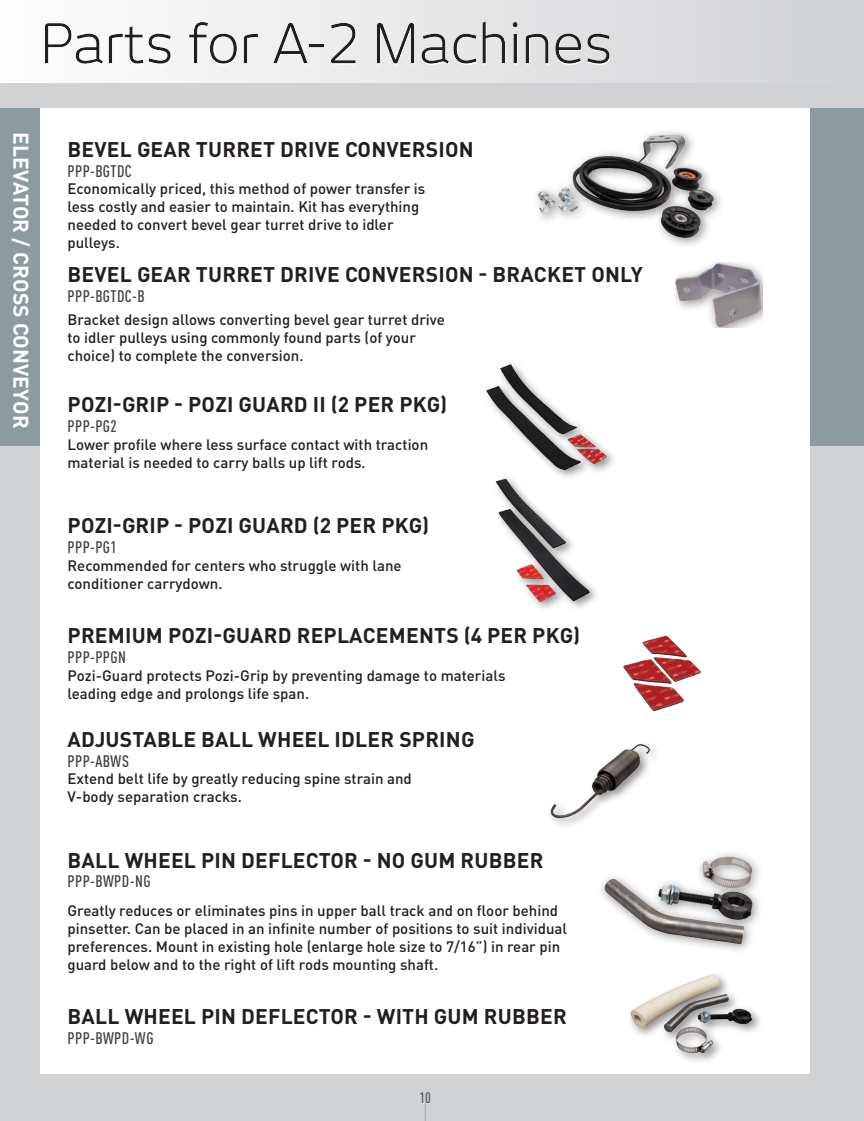
<style>
.page{position:relative;width:864px;height:1121px;background:#fff}
.page>*{position:absolute;margin:0;border:0;box-sizing:border-box;transform-origin:0 0}
.t1{font:700 21px "DIN Pro";letter-spacing:.01em;color:#231f20}
.t2{font:700 21px "DIN Pro";letter-spacing:.01em;color:#fff}
.t3{font:500 16.5px "DIN Cond";letter-spacing:.025em;color:#3e3e3f}
.t4{font:500 15px/18px "DIN Pro";color:#231f20}
.t5{font:500 15px "DIN Cond";color:#57585a}
</style>
<div class="page">
<div style="left:0;top:0;width:864px;height:1120px;background:#d1d2d4"></div>
<svg style="left:425px;top:1104px;width:1px;height:16px"></svg>
<div style="left:0;top:0;width:864px;height:83px;background:linear-gradient(to right,#fefefe,#d1d2d4)"></div>
<div style="left:29px;top:10px;width:654px;height:68px;background:#231f20;opacity:.24"></div>
<div style="left:0;top:108px;width:864px;height:338px;background:#8c9ba0"></div>
<div style="left:40px;top:108px;width:770px;height:965px;background:#fff"></div>
<img style="left:550px;top:744px;width:106px;height:80px">
<img style="left:601px;top:853px;width:159px;height:98px">
<img style="left:536px;top:131px;width:186px;height:115px">
<div style="left:626px;top:970px;width:138px;height:95px;background:#231f20;opacity:.5"></div>
<img style="left:626px;top:970px;width:137px;height:87px">
<img style="left:486px;top:364px;width:128px;height:109px">
<div style="left:492px;top:474px;width:110px;height:139px;background:#231f20;opacity:.5"></div>
<img style="left:492px;top:473px;width:100px;height:131px">
<img style="left:623px;top:635px;width:78px;height:77px">
<div style="left:675px;top:262px;width:88px;height:66px;background:#231f20;opacity:.5"></div>
<img style="left:676px;top:262px;width:86px;height:66px">
<p class="t2" style="left:35px;top:132px;width:298px;rotate:90deg">ELEVATOR / CROSS CONVEYOR</p>
<p class="t1" style="left:68px;top:135px;width:408px">BEVEL GEAR TURRET DRIVE CONVERSION</p>
<p class="t3" style="left:68px;top:161px;width:66px">PPP-BGTDC</p>
<p class="t4" style="left:68px;top:179px;width:359px">Economically priced, this method of power transfer is less costly and easier to maintain. Kit has everything needed to convert bevel gear turret drive to idler pulleys.</p>
<p class="t1" style="left:68px;top:260px;width:577px">BEVEL GEAR TURRET DRIVE CONVERSION - BRACKET ONLY</p>
<p class="t3" style="left:68px;top:286px;width:79px">PPP-BGTDC-B</p>
<p class="t4" style="left:68px;top:310px;width:379px">Bracket design allows converting bevel gear turret drive to idler pulleys using commonly found parts (of your choice) to complete the conversion.</p>
<p class="t1" style="left:68px;top:390px;width:381px">POZI-GRIP - POZI GUARD II (2 PER PKG)</p>
<p class="t3" style="left:68px;top:416px;width:51px">PPP-PG2</p>
<p class="t4" style="left:68px;top:434px;width:362px">Lower profile where less surface contact with traction material is needed to carry balls up lift rods.</p>
<p class="t1" style="left:68px;top:511px;width:363px">POZI-GRIP - POZI GUARD (2 PER PKG)</p>
<p class="t3" style="left:68px;top:537px;width:51px">PPP-PG1</p>
<p class="t4" style="left:68px;top:555px;width:336px">Recommended for centers who struggle with lane conditioner carrydown.</p>
<p class="t1" style="left:68px;top:621px;width:514px">PREMIUM POZI-GUARD REPLACEMENTS (4 PER PKG)</p>
<p class="t3" style="left:68px;top:647px;width:60px">PPP-PPGN</p>
<p class="t4" style="left:68px;top:665px;width:440px">Pozi-Guard protects Pozi-Grip by preventing damage to materials leading edge and prolongs life span.</p>
<p class="t1" style="left:68px;top:725px;width:408px">ADJUSTABLE BALL WHEEL IDLER SPRING</p>
<p class="t3" style="left:68px;top:751px;width:63px">PPP-ABWS</p>
<p class="t4" style="left:68px;top:769px;width:346px">Extend belt life by greatly reducing spine strain and<br>V-body separation cracks.</p>
<p class="t1" style="left:68px;top:845px;width:477px">BALL WHEEL PIN DEFLECTOR - NO GUM RUBBER</p>
<p class="t3" style="left:68px;top:871px;width:84px">PPP-BWPD-NG</p>
<p class="t4" style="left:68px;top:901px;width:501px">Greatly reduces or eliminates pins in upper ball track and on floor behind pinsetter. Can be placed in an infinite number of positions to suit individual preferences. Mount in existing hole (enlarge hole size to 7/16”) in rear pin guard below and to the right of lift rods mounting shaft.</p>
<p class="t1" style="left:68px;top:1002px;width:501px">BALL WHEEL PIN DEFLECTOR - WITH GUM RUBBER</p>
<p class="t3" style="left:68px;top:1028px;width:88px">PPP-BWPD-WG</p>
<p class="t5" style="left:420px;top:1088px;width:13px">10</p>
</div>
